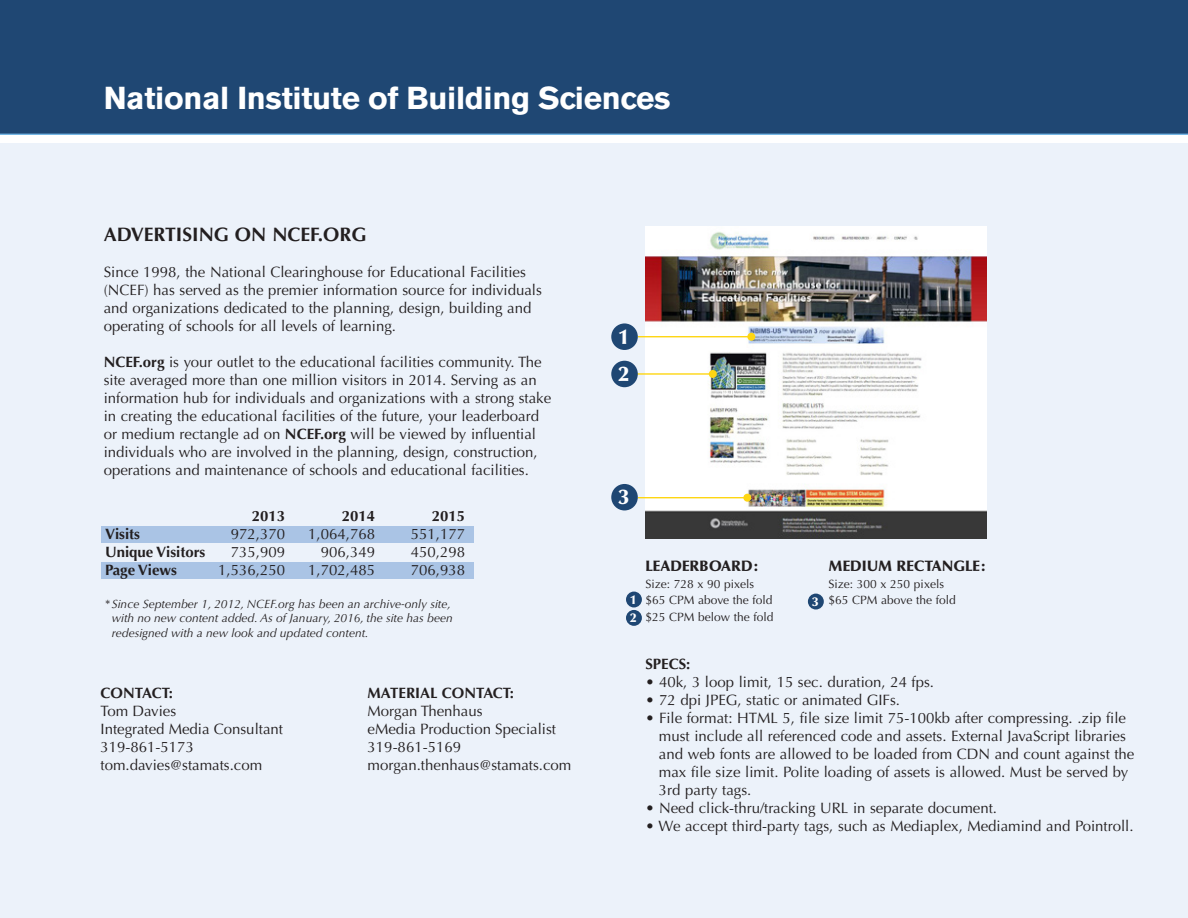
<style>
.page{position:relative;width:1188px;height:918px;background:#fff}
.page>*{position:absolute;margin:0;border:0;box-sizing:border-box;transform-origin:0 0}
.t1{font:700 31.5px "Akzidenz Grotesk BE";letter-spacing:-.01em;color:#fff}
.t2{font:900 21px/37.2px "Optima LT Std";color:#fff}
.t3{font:700 19.5px "Optima LT Std";color:#231f20}
.t4{font:15px/18px "Optima LT Std";color:#231f20}
.t5{font:700 15px "Optima LT Std";color:#231f20}
.t6{font:900 15px "Optima LT Std";color:#231f20}
.t7{font:900 12.6px/18.3px "Optima LT Std";color:#fff}
.t8{font:italic 12px/14.4px "Optima LT Std";color:#231f20}
.t9{font:12px/16.5px "Optima LT Std";color:#231f20}
.s1{font-weight:700}
.s2{font-style:normal}
</style>
<div class="page">
<div style="left:0;top:144px;width:1188px;height:774px;background:#ecf2fa"></div>
<div style="left:0;top:0;width:1188px;height:135px;background:#1f4773"></div>
<div style="left:101px;top:527px;width:373px;height:16px;background:#aac4e5"></div>
<div style="left:101px;top:563px;width:373px;height:16px;background:#aac4e5"></div>
<img style="left:645px;top:226px;width:341px;height:313px">
<hr style="left:638px;top:336px;width:114px;height:1px;background:#fed613">
<hr style="left:634px;top:373px;width:79px;height:2px;background:#fed613">
<hr style="left:638px;top:497px;width:109px;height:1px;background:#fed613">
<div style="left:743px;top:494px;width:8px;height:8px;background:#fed613;border-radius:50%"></div>
<div style="left:709px;top:370px;width:8px;height:8px;background:#fed613;border-radius:50%"></div>
<div style="left:747px;top:333px;width:8px;height:8px;background:#fed613;border-radius:50%"></div>
<div style="left:611px;top:323px;width:27px;height:27px;background:#1f4773;border-radius:50%"></div>
<div style="left:611px;top:361px;width:27px;height:26px;background:#1f4773;border-radius:50%"></div>
<div style="left:611px;top:484px;width:27px;height:26px;background:#1f4773;border-radius:50%"></div>
<div style="left:626px;top:592px;width:16px;height:15px;background:#1f4773;border-radius:50%"></div>
<div style="left:626px;top:610px;width:16px;height:16px;background:#1f4773;border-radius:50%"></div>
<div style="left:808px;top:594px;width:16px;height:16px;background:#1f4773;border-radius:50%"></div>
<h1 class="t1" style="left:104px;top:80px;width:568px">National Institute of Building Sciences</h1>
<h3 class="t3" style="left:104px;top:223px;width:264px">ADVERTISING ON NCEF.ORG</h3>
<p class="t4" style="left:104px;top:263px;width:440px">Since 1998, the National Clearinghouse for Educational Facilities (NCEF) has served as the premier information source for individuals and organizations dedicated to the planning, design, building and operating of schools for all levels of learning.</p>
<p class="t4" style="left:104px;top:353px;width:449px"><span class="s1">NCEF.org</span> is your outlet to the educational facilities community. The site averaged more than one million visitors in 2014. Serving as an information hub for individuals and organizations with a strong stake in creating the educational facilities of the future, your leaderboard or medium rectangle ad on <span class="s1">NCEF.org</span> will be viewed by influential individuals who are involved in the planning, design, construction, operations and maintenance of schools and educational facilities.</p>
<p class="t5" style="left:252px;top:508px;width:35px">2013</p>
<p class="t5" style="left:342px;top:508px;width:35px">2014</p>
<p class="t5" style="left:432px;top:508px;width:35px">2015</p>
<p class="t5" style="left:105px;top:526px;width:37px">Visits</p>
<p class="t4" style="left:231px;top:526px;width:56px">972,370</p>
<p class="t4" style="left:308px;top:526px;width:68px">1,064,768</p>
<p class="t4" style="left:411px;top:526px;width:56px">551,177</p>
<p class="t5" style="left:105px;top:544px;width:102px">Unique Visitors</p>
<p class="t4" style="left:231px;top:544px;width:56px">735,909</p>
<p class="t4" style="left:321px;top:544px;width:56px">906,349</p>
<p class="t4" style="left:411px;top:544px;width:56px">450,298</p>
<p class="t5" style="left:105px;top:562px;width:73px">Page Views</p>
<p class="t4" style="left:218px;top:562px;width:68px">1,536,250</p>
<p class="t4" style="left:308px;top:562px;width:68px">1,702,485</p>
<p class="t4" style="left:411px;top:562px;width:56px">706,938</p>
<p class="t8" style="left:112px;top:597px;width:342px;text-indent:-7px"><span class="s2">*</span> Since September 1, 2012, NCEF.org has been an archive-only site, with no new content added. As of January, 2016, the site has been redesigned with a new look and updated content.</p>
<p class="t5" style="left:101px;top:685px;width:74px">CONTACT:</p>
<p class="t4" style="left:101px;top:703px;width:184px">Tom Davies<br>Integrated Media Consultant<br>319-861-5173 tom.davies@stamats.com</p>
<p class="t5" style="left:368px;top:685px;width:148px">MATERIAL CONTACT:</p>
<p class="t4" style="left:368px;top:703px;width:205px">Morgan Thenhaus<br>eMedia Production Specialist<br>319-861-5169 morgan.thenhaus@stamats.com</p>
<h2 class="t2" style="left:618px;top:318px;width:12px">1<br>2</h2>
<h2 class="t2" style="left:618px;top:479px;width:12px">3</h2>
<p class="t6" style="left:645px;top:557px;width:116px">LEADERBOARD:</p>
<p class="t9" style="left:645px;top:576px;width:129px">Size: 728 x 90 pixels $65 CPM above the fold $25 CPM below the fold</p>
<p class="t7" style="left:630px;top:590px;width:8px">1<br>2</p>
<p class="t7" style="left:812px;top:592px;width:8px">3</p>
<p class="t6" style="left:829px;top:557px;width:160px">MEDIUM RECTANGLE:</p>
<p class="t9" style="left:829px;top:576px;width:129px">Size: 300 x 250 pixels $65 CPM above the fold</p>
<p class="t5" style="left:645px;top:655px;width:47px">SPECS:</p>
<p class="t4" style="left:645px;top:673px;width:290px">• 40k, 3 loop limit, 15 sec. duration, 24 fps.</p>
<p class="t4" style="left:645px;top:691px;width:256px">• 72 dpi JPEG, static or animated GIFs.</p>
<p class="t4" style="left:659px;top:709px;width:477px;text-indent:-14px">• File format: HTML 5, file size limit 75-100kb after compressing. .zip file must include all referenced code and assets. External JavaScript libraries and web fonts are allowed to be loaded from CDN and count against the max file size limit. Polite loading of assets is allowed. Must be served by 3rd party tags.</p>
<p class="t4" style="left:645px;top:799px;width:353px">• Need click-thru/tracking URL in separate document.</p>
<p class="t4" style="left:645px;top:817px;width:490px">• We accept third-party tags, such as Mediaplex, Mediamind and Pointroll.</p>
</div>
